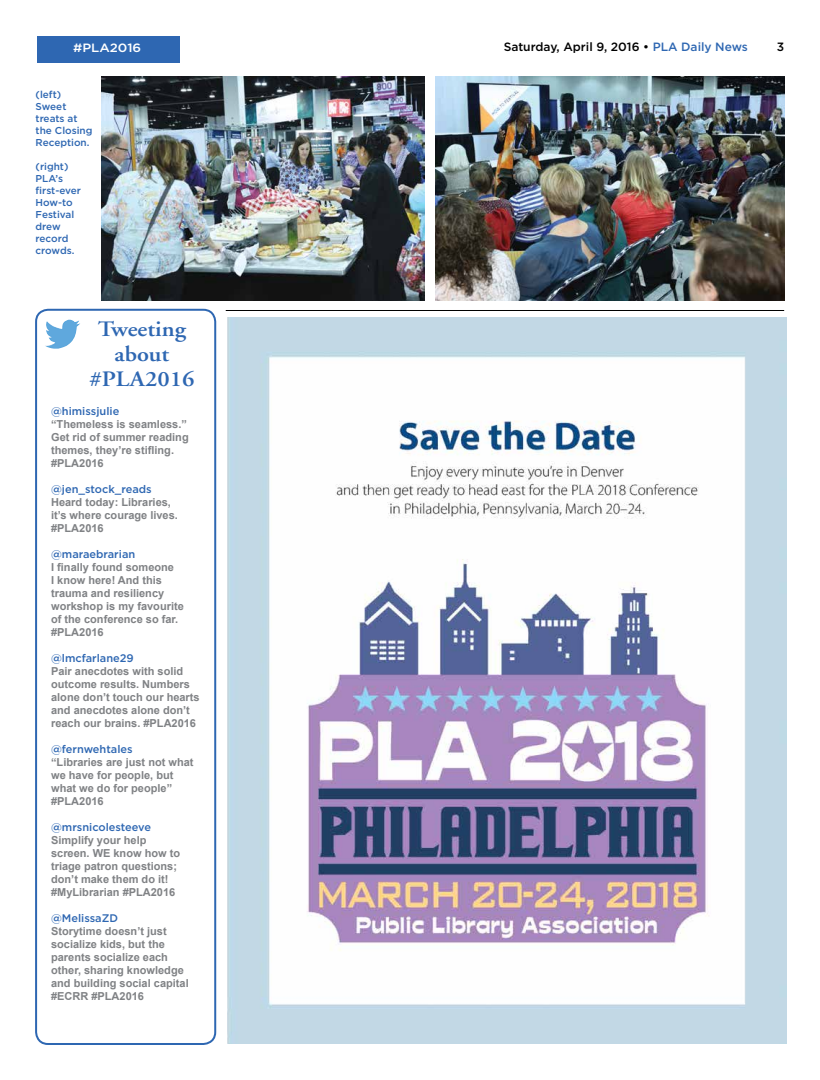
<style>
.page{position:relative;width:820px;height:1080px;background:#fff}
.page>*{position:absolute;margin:0;border:0;box-sizing:border-box;transform-origin:0 0}
.t1{font:600 22px/25px "Adobe Garamond";color:#2e67b2;text-align:center;scale:1.1 1}
.t2{font:500 12px "Gotham";color:#000}
.t3{font:500 12px "Gotham";color:#fff;scale:1.1 1}
.t4{font:700 11px/13px "Arial";color:#808285}
.t5{font:500 11px "Gotham";color:#2e67b2}
.t6{font:500 10px/12px "Gotham";color:#2e67b2}
.s1{color:#2e67b2}
</style>
<div class="page">
<div style="left:37px;top:36px;width:143px;height:28px;background:#2e67b2"></div>
<img style="left:227px;top:317px;width:559px;height:726px">
<hr style="left:226px;top:310px;width:558px;height:1px;background:#000">
<div style="left:35px;top:309px;width:181px;height:736px;border:2px solid #2e67b2;border-radius:12px"></div>
<img style="left:45px;top:320px;width:35px;height:29px">
<img style="left:101px;top:76px;width:323px;height:225px">
<img style="left:435px;top:76px;width:349px;height:225px">
<p class="t3" style="left:73px;top:40px;width:63px">#PLA2016</p>
<p class="t2" style="left:503px;top:39px;width:246px">Saturday, April 9, 2016 • <span class="s1">PLA Daily News</span></p>
<p class="t2" style="left:776px;top:39px;width:9px">3</p>
<p class="t6" style="left:36px;top:89px;width:58px">(left)<br>Sweet treats at the Closing<br>Reception.</p>
<p class="t6" style="left:36px;top:161px;width:47px">(right)<br>PLA’s first-ever<br>How-to<br>Festival drew record crowds.</p>
<h1 class="t1" style="left:89px;top:317px;width:97px">Tweeting about #PLA2016</h1>
<p class="t5" style="left:51px;top:404px;width:70px">@himissjulie</p>
<p class="t4" style="left:51px;top:418px;width:139px">“Themeless is seamless.”<br>Get rid of summer reading themes, they’re stifling. #PLA2016</p>
<p class="t5" style="left:51px;top:482px;width:102px">@jen_stock_reads</p>
<p class="t4" style="left:51px;top:496px;width:128px">Heard today: Libraries, it’s where courage lives. #PLA2016</p>
<p class="t5" style="left:51px;top:547px;width:86px">@maraebrarian</p>
<p class="t4" style="left:51px;top:561px;width:134px">I finally found someone<br>I know here! And this trauma and resiliency workshop is my favourite of the conference so far. #PLA2016</p>
<p class="t5" style="left:51px;top:651px;width:84px">@lmcfarlane29</p>
<p class="t4" style="left:51px;top:665px;width:150px">Pair anecdotes with solid outcome results. Numbers alone don’t touch our hearts and anecdotes alone don’t reach our brains. #PLA2016</p>
<p class="t5" style="left:51px;top:742px;width:83px">@fernwehtales</p>
<p class="t4" style="left:51px;top:756px;width:144px">“Libraries are just not what we have for people, but what we do for people” #PLA2016</p>
<p class="t5" style="left:51px;top:820px;width:102px">@mrsnicolesteeve</p>
<p class="t4" style="left:51px;top:834px;width:130px">Simplify your help screen. WE know how to triage patron questions; don’t make them do it! #MyLibrarian #PLA2016</p>
<p class="t5" style="left:51px;top:911px;width:68px">@MelissaZD</p>
<p class="t4" style="left:51px;top:925px;width:139px">Storytime doesn’t just socialize kids, but the parents socialize each other, sharing knowledge and building social capital #ECRR #PLA2016</p>
</div>
